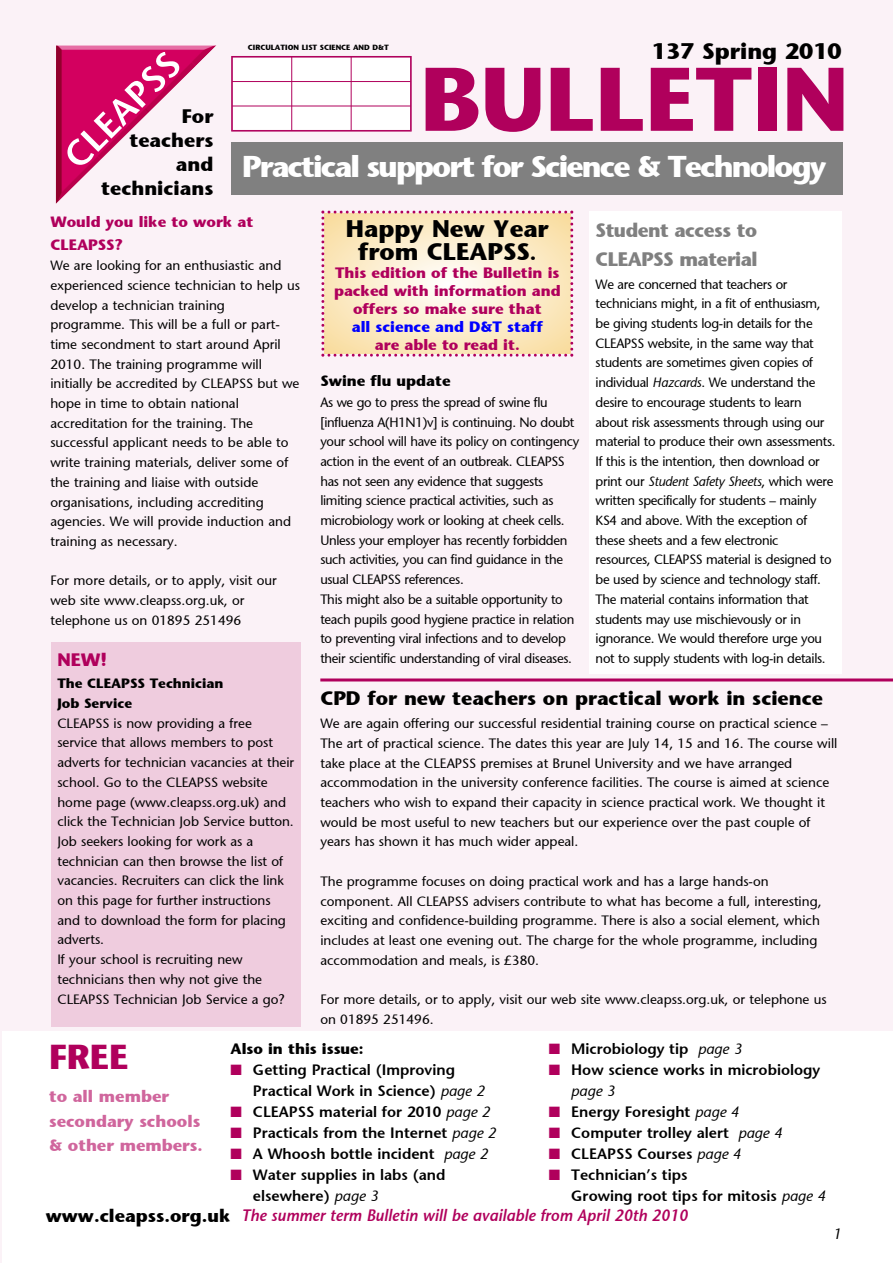
<style>
.page{position:relative;width:893px;height:1263px;background:#fff}
.page>*{position:absolute;margin:0;border:0;box-sizing:border-box;transform-origin:0 0}
.t1{font:90px "GFSTONE Bold";color:#b0005c}
.t2{font:36px "GFSTONE Semibold";color:#fff}
.t3{font:34.5px "GFSTONE Bold";color:#b0005c}
.t4{font:30px "GFSTONE Bold";letter-spacing:-.065em;color:#fff}
.t5{font:24px/22.5px "GFSTONE Bold";color:#000;text-align:center}
.t6{font:22.5px "GFSTONE Bold";color:#000}
.t7{font:19.5px/24px "GFSTONE Bold";color:#000;text-align:right}
.t8{font:19.5px/28.8px "GFSTONE Bold";letter-spacing:-.025em;color:#808080}
.t9{font:18px "GFSTONE Bold";color:#000}
.t10{font:18px "GFSTONE Bold";color:#b0005c}
.t11{font:italic 16.5px "GFSTONE Semibold";color:#b0005c;scale:.95 1}
.t12{font:16.5px/24.5px "GFSTONE Bold";color:#d0669d}
.t13{font:15px/21px "GFSTONE Semibold";color:#000}
.t14{font:15px/18px "GFSTONE Bold";color:#b0005c}
.t15{font:15px "GFSTONE Bold";color:#000}
.t16{font:15px "GFSTONE Bold";color:#00f}
.t17{font:15px "GFSTONE Italic";color:#000}
.t18{font:13.5px/19.6px "GFSTONE";color:#000}
.t19{font:13.5px/19.6px "GFSTONE";letter-spacing:-.025em;color:#000}
.t20{font:13.5px "GFSTONE Italic";letter-spacing:-.025em;color:#000}
.t21{font:13.5px/20px "GFSTONE Bold";color:#000}
.t22{font:7.5px "GFSTONE Bold";color:#000}
.s1{font-size:21px}
.s2{font-family:"GFSTONE Italic"}
.s3{font-family:"GFSTONE"}
.s4{color:#b0005c}
</style>
<div class="page">
<hr style="left:0;top:16px;width:2px;height:1247px;background:#fbf2f7">
<div style="left:0;top:0;width:893px;height:1030px;background:#fbf2f7"></div>
<div style="left:231px;top:56px;width:181px;height:75px;border:1px solid #b0005c"></div>
<div style="left:232px;top:57px;width:60px;height:25px;background:#fff"></div>
<div style="left:292px;top:57px;width:59px;height:25px;background:#fff"></div>
<div style="left:351px;top:57px;width:60px;height:25px;background:#fff"></div>
<div style="left:232px;top:82px;width:60px;height:24px;background:#fff"></div>
<div style="left:292px;top:82px;width:59px;height:24px;background:#fff"></div>
<div style="left:351px;top:82px;width:60px;height:24px;background:#fff"></div>
<div style="left:232px;top:106px;width:60px;height:25px;background:#fff"></div>
<div style="left:292px;top:106px;width:59px;height:25px;background:#fff"></div>
<div style="left:351px;top:106px;width:60px;height:25px;background:#fff"></div>
<hr style="left:232px;top:57px;width:1px;height:74px;background:#b0005c">
<hr style="left:291px;top:57px;width:1px;height:74px;background:#b0005c">
<hr style="left:351px;top:57px;width:1px;height:74px;background:#b0005c">
<hr style="left:410px;top:57px;width:1px;height:74px;background:#b0005c">
<hr style="left:232px;top:57px;width:179px;height:1px;background:#b0005c">
<hr style="left:232px;top:81px;width:179px;height:1px;background:#b0005c">
<hr style="left:232px;top:106px;width:179px;height:1px;background:#b0005c">
<hr style="left:232px;top:130px;width:179px;height:1px;background:#b0005c">
<img style="left:56px;top:45px;width:160px;height:159px">
<div style="left:590px;top:211px;width:252px;height:462px;background:#fff"></div>
<div style="left:51px;top:642px;width:250px;height:385px;background:#efccde"></div>
<div style="left:231px;top:142px;width:611px;height:52px;background:#808080"></div>
<svg style="left:321px;top:211px;width:252px;height:146px"></svg>
<hr style="left:320px;top:678px;width:573px;height:3px;background:#b0005c">
<h2 class="t2" style="left:54px;top:146px;width:149px;rotate:-45deg">CLEAPSS</h2>
<h3 class="t7" style="left:101px;top:103px;width:114px">For teachers and technicians</h3>
<p class="t22" style="left:248px;top:43px;width:143px">CIRCULATION LIST SCIENCE AND D&amp;T</p>
<h3 class="t6" style="left:652px;top:37px;width:191px">137 Spring 2010</h3>
<h1 class="t1" style="left:420px;top:42px;width:430px">BULLETIN</h1>
<h3 class="t4" style="left:242px;top:147px;width:586px">Practical support for Science &amp; Technology</h3>
<p class="t14" style="left:50px;top:211px;width:205px;line-height:22.2px">Would you like to work at<br>CLEAPSS?</p>
<p class="t18" style="left:50px;top:255px;width:251px">We are looking for an enthusiastic and experienced science technician to help us develop a technician training programme. This will be a full or part&shy;time secondment to start around April 2010. The training programme will initially be accredited by CLEAPSS but we hope in time to obtain national accreditation for the training. The successful applicant needs to be able to write training materials, deliver some of the training and liaise with outside organisations, including accrediting agencies. We will provide induction and training as necessary.</p>
<p class="t18" style="left:50px;top:571px;width:228px">For more details, or to apply, visit our web site www.cleapss.org.uk, or telephone us on 01895 251496</p>
<h3 class="t10" style="left:57px;top:648px;width:51px">NEW!</h3>
<p class="t21" style="left:57px;top:673px;width:168px">The CLEAPSS Technician<br>Job Service</p>
<p class="t18" style="left:57px;top:713px;width:238px">CLEAPSS is now providing a free service that allows members to post adverts for technician vacancies at their school. Go to the CLEAPSS website home page (www.cleapss.org.uk) and click the Technician Job Service button.<br>Job seekers looking for work as a technician can then browse the list of vacancies. Recruiters can click the link on this page for further instructions and to download the form for placing adverts.<br>If your school is recruiting new technicians then why not give the CLEAPSS Technician Job Service a go?</p>
<h3 class="t5" style="left:346px;top:217px;width:204px">Happy New Year from CLEAPSS<span class="s1">.</span></h3>
<p class="t14" style="left:334px;top:263px;width:228px;text-align:center">This edition of the Bulletin is packed with information and offers so make sure that</p>
<p class="t16" style="left:352px;top:317px;width:192px">all science and D&amp;T staff</p>
<p class="t14" style="left:375px;top:335px;width:146px">are able to read it.</p>
<p class="t15" style="left:320px;top:372px;width:132px">Swine flu update</p>
<p class="t19" style="left:320px;top:392px;width:260px">As we go to press the spread of swine flu [influenza A(H1N1)v] is continuing. No doubt your school will have its policy on contingency action in the event of an outbreak. CLEAPSS has not seen any evidence that suggests limiting science practical activities, such as microbiology work or looking at cheek cells.<br>Unless your employer has recently forbidden such activities, you can find guidance in the usual CLEAPSS references.<br>This might also be a suitable opportunity to teach pupils good hygiene practice in relation to preventing viral infections and to develop their scientific understanding of viral diseases.</p>
<h3 class="t8" style="left:596px;top:216px;width:163px">Student access to<br>CLEAPSS material</h3>
<p class="t19" style="left:596px;top:274px;width:241px">We are concerned that teachers or technicians might, in a fit of enthusiasm, be giving students log-in details for the CLEAPSS website, in the same way that students are sometimes given copies of individual <span class="s2">Hazcards</span>. We understand the desire to encourage students to learn about risk assessments through using our material to produce their own assessments.<br>If this is the intention, then download or</p>
<p class="t20" style="left:596px;top:473px;width:239px"><span class="s3">print our</span> Student Safety Sheets<span class="s3">, which were</span></p>
<p class="t19" style="left:596px;top:491px;width:237px">written specifically for students – mainly KS4 and above. With the exception of these sheets and a few electronic resources, CLEAPSS material is designed to be used by science and technology staff.<br>The material contains information that students may use mischievously or in ignorance. We would therefore urge you not to supply students with log-in details.</p>
<h3 class="t7" style="left:320px;top:686px;width:504px">CPD for new teachers on practical work in science</h3>
<p class="t18" style="left:320px;top:714px;width:519px">We are again offering our successful residential training course on practical science – The art of practical science. The dates this year are July 14, 15 and 16. The course will take place at the CLEAPSS premises at Brunel University and we have arranged accommodation in the university conference facilities. The course is aimed at science teachers who wish to expand their capacity in science practical work. We thought it would be most useful to new teachers but our experience over the past couple of years has shown it has much wider appeal.</p>
<p class="t18" style="left:320px;top:871px;width:503px">The programme focuses on doing practical work and has a large hands-on component. All CLEAPSS advisers contribute to what has become a full, interesting, exciting and confidence-building programme. There is also a social element, which includes at least one evening out. The charge for the whole programme, including accommodation and meals, is £380.</p>
<p class="t18" style="left:320px;top:989px;width:508px">For more details, or to apply, visit our web site www.cleapss.org.uk, or telephone us on 01895 251496.</p>
<h3 class="t3" style="left:49px;top:1035px;width:81px">FREE</h3>
<p class="t12" style="left:49px;top:1084px;width:155px">to all member secondary schools &amp; other members.</p>
<p class="t15" style="left:231px;top:1039px;width:135px">Also in this issue:</p>
<p class="t13" style="left:253px;top:1059px;width:234px;text-indent:-22px"><span class="s4">■</span> Getting Practical (Improving<br>Practical Work in Science) <span class="s2">page 2</span></p>
<p class="t13" style="left:231px;top:1101px;width:261px"><span class="s4">■</span> CLEAPSS material for 2010 <span class="s2">page 2</span></p>
<p class="t13" style="left:231px;top:1122px;width:267px"><span class="s4">■</span> Practicals from the Internet <span class="s2">page 2</span></p>
<p class="t13" style="left:231px;top:1143px;width:259px"><span class="s4">■</span> A Whoosh bottle incident <span class="s2">page 2</span></p>
<p class="t13" style="left:253px;top:1164px;width:194px;text-indent:-22px"><span class="s4">■</span> Water supplies in labs (and elsewhere) <span class="s2">page 3</span></p>
<p class="t13" style="left:549px;top:1038px;width:195px"><span class="s4">■</span> Microbiology tip <span class="s2">page 3</span></p>
<p class="t13" style="left:549px;top:1059px;width:273px"><span class="s4">■</span> How science works in microbiology</p>
<p class="t17" style="left:571px;top:1081px;width:46px">page 3</p>
<p class="t13" style="left:549px;top:1101px;width:192px"><span class="s4">■</span> Energy Foresight <span class="s2">page 4</span></p>
<p class="t13" style="left:549px;top:1122px;width:235px"><span class="s4">■</span> Computer trolley alert <span class="s2">page 4</span></p>
<p class="t13" style="left:549px;top:1143px;width:194px"><span class="s4">■</span> CLEAPSS Courses <span class="s2">page 4</span></p>
<p class="t13" style="left:571px;top:1164px;width:256px;text-indent:-22px"><span class="s4">■</span> Technician’s tips<br>Growing root tips for mitosis <span class="s2">page 4</span></p>
<h3 class="t9" style="left:46px;top:1204px;width:186px">www.cleapss.org.uk</h3>
<p class="t11" style="left:241px;top:1205px;width:471px">The summer term Bulletin will be available from April 20th 2010</p>
<p class="t17" style="left:833px;top:1225px;width:10px">1</p>
</div>
